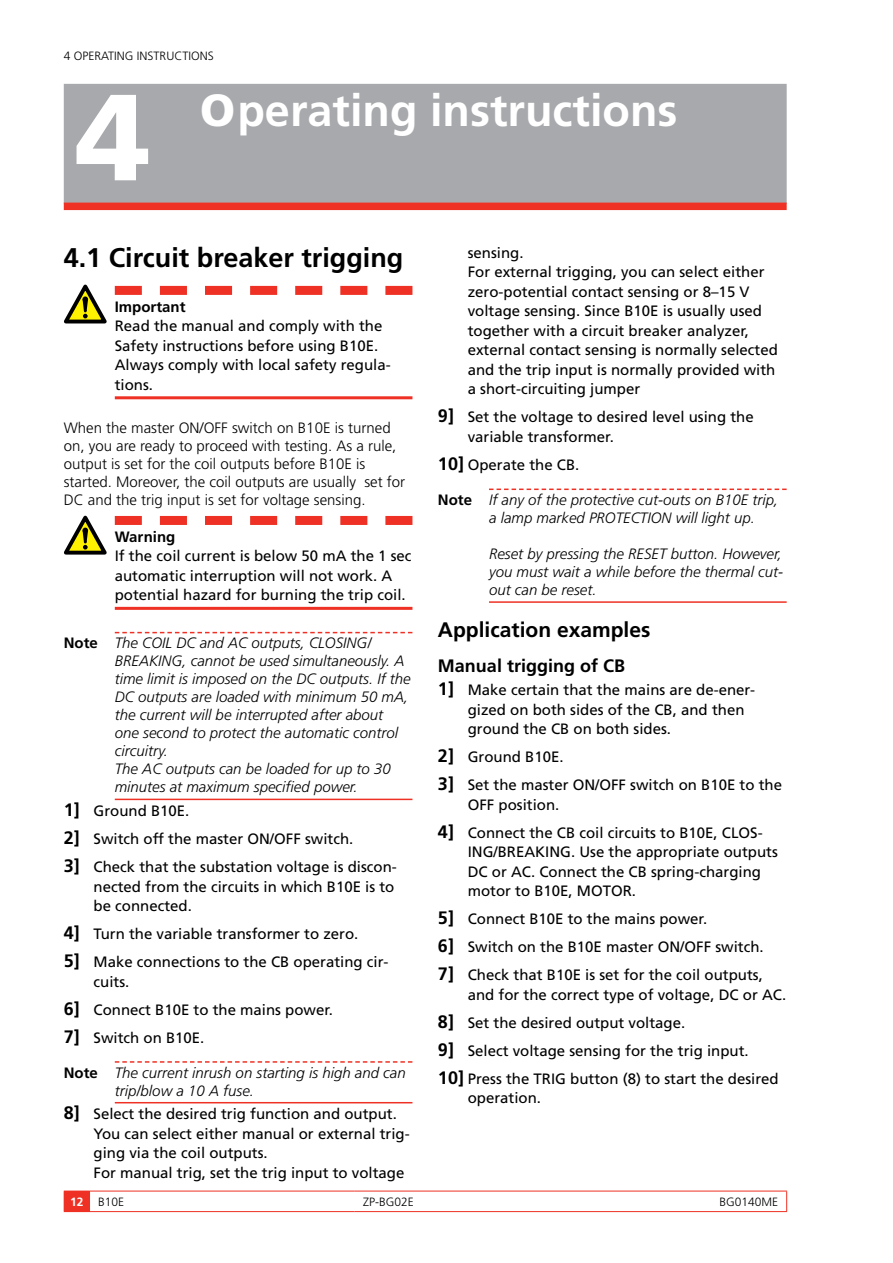
<style>
.page{position:relative;width:893px;height:1263px;background:#fff}
.page>*{position:absolute;margin:0;border:0;box-sizing:border-box;transform-origin:0 0}
.t1{font:900 122.4px "Frutiger LT Std";color:#fff}
.t2{font:700 45px "Frutiger LT Std";color:#fff}
.t3{font:700 27px "Frutiger LT Std";color:#000}
.t4{font:700 21px "Frutiger LT Std";color:#000}
.t5{font:700 18px "Frutiger LT Std";color:#000}
.t6{font:15px/19.5px "Frutiger LT Std";color:#000}
.t7{font:italic 300 15px/18px "Frutiger LT Std";color:#000}
.t8{font:300 15px/18px "Frutiger LT Std";color:#000}
.t9{font:700 15px "Frutiger LT Std";color:#000}
.t10{font:300 12px "Frutiger LT Std";color:#000}
.s1{font-weight:900}
.s2{font-weight:700;font-style:normal}
.s3{font-weight:700;font-size:18px}
.s4{font-weight:700;color:#fff}
</style>
<div class="page">
<div style="left:64px;top:84px;width:723px;height:120px;background:#a7a9ac"></div>
<div style="left:64px;top:203px;width:723px;height:7px;background:#ee3124"></div>
<svg style="left:115px;top:286px;width:297px;height:9px"></svg>
<hr style="left:115px;top:396px;width:297px;height:3px;background:#ee3124">
<svg style="left:115px;top:516px;width:297px;height:9px"></svg>
<hr style="left:115px;top:607px;width:297px;height:3px;background:#ee3124">
<svg style="left:115px;top:632px;width:297px;height:1px"></svg>
<hr style="left:115px;top:799px;width:297px;height:1px;background:#ee3124">
<svg style="left:115px;top:1061px;width:297px;height:2px"></svg>
<hr style="left:115px;top:1102px;width:297px;height:1px;background:#ee3124">
<svg style="left:64px;top:284px;width:43px;height:39px"></svg>
<svg style="left:64px;top:516px;width:43px;height:39px"></svg>
<svg style="left:489px;top:488px;width:298px;height:2px"></svg>
<hr style="left:489px;top:601px;width:298px;height:2px;background:#ee3124">
<svg style="left:64px;top:1191px;width:26px;height:21px"></svg>
<hr style="left:90px;top:1191px;width:265px;height:1px;background:#ee3124">
<hr style="left:90px;top:1211px;width:265px;height:1px;background:#ee3124">
<hr style="left:355px;top:1191px;width:265px;height:1px;background:#ee3124">
<hr style="left:355px;top:1211px;width:265px;height:1px;background:#ee3124">
<hr style="left:620px;top:1191px;width:167px;height:1px;background:#ee3124">
<svg style="left:786px;top:1191px;width:1px;height:20px"></svg>
<hr style="left:620px;top:1211px;width:167px;height:1px;background:#ee3124">
<p class="t10" style="left:64px;top:49px;width:26px">4 Operating</p>
<p class="t10" style="left:137px;top:49px;width:8px">instructions</p>
<h1 class="t1" style="left:76px;top:64px;width:76px">4</h1>
<h2 class="t2" style="left:200px;top:84px;width:479px"><span class="s1">O</span>perating instructions</h2>
<h3 class="t3" style="left:64px;top:242px;width:341px">4.1 Circuit breaker trigging</h3>
<p class="t9" style="left:115px;top:298px;width:72px">Important</p>
<p class="t6" style="left:115px;top:316px;width:277px">Read the manual and comply with the<br>Safety instructions before using B10E.<br>Always comply with local safety regula&shy;tions.</p>
<p class="t8" style="left:64px;top:419px;width:343px">When the master ON/OFF switch on B10E is turned on, you are ready to proceed with testing. As a rule, output is set for the coil outputs before B10E is started. Moreover, the coil outputs are usually set for DC and the trig input is set for voltage sensing.</p>
<p class="t9" style="left:115px;top:528px;width:62px">Warning</p>
<p class="t6" style="left:115px;top:547px;width:298px">If the coil current is below 50 mA the 1 sec automatic interruption will not work. A potential hazard for burning the trip coil.</p>
<p class="t7" style="left:115px;top:634px;width:297px;text-indent:-51px"><span class="s2">Note</span> The COIL DC and AC outputs, CLOSING/ BREAKING, cannot be used simultaneously. A time limit is imposed on the DC outputs. If the DC outputs are loaded with minimum 50 mA, the current will be interrupted after about one second to protect the automatic control circuitry.<br>The AC outputs can be loaded for up to 30 minutes at maximum specified power.</p>
<p class="t6" style="left:64px;top:797px;width:335px;line-height:28px"><span class="s3">1]</span> Ground B10E.<br><span class="s3">2]</span> Switch off the master ON/OFF switch.<br><span class="s3">3]</span> Check that the substation voltage is discon-</p>
<p class="t6" style="left:94px;top:877px;width:302px">nected from the circuits in which B10E is to be connected.</p>
<p class="t6" style="left:64px;top:920px;width:326px;line-height:28px"><span class="s3">4]</span> Turn the variable transformer to zero.<br><span class="s3">5]</span> Make connections to the CB operating cir-</p>
<p class="t6" style="left:64px;top:967px;width:271px;line-height:28px;text-indent:30px">cuits.<br><span class="s3">6]</span> Connect B10E to the mains power.<br><span class="s3">7]</span> Switch on B10E.</p>
<p class="t7" style="left:115px;top:1063px;width:292px;text-indent:-51px"><span class="s2">Note</span> The current inrush on starting is high and can trip/blow a 10 A fuse.</p>
<p class="t6" style="left:94px;top:1104px;width:318px;text-indent:-30px"><span class="s3">8]</span> Select the desired trig function and output.<br>You can select either manual or external trig&shy;ging via the coil outputs.<br>For manual trig, set the trig input to voltage</p>
<p class="t6" style="left:468px;top:243px;width:312px">sensing.<br>For external trigging, you can select either zero-potential contact sensing or 8–15 V voltage sensing. Since B10E is usually used together with a circuit breaker analyzer, external contact sensing is normally selected and the trip input is normally provided with a short-circuiting jumper</p>
<p class="t6" style="left:468px;top:407px;width:287px;text-indent:-30px"><span class="s3">9]</span> Set the voltage to desired level using the variable transformer.</p>
<p class="t6" style="left:438px;top:455px;width:143px"><span class="s3">10]</span> Operate the CB.</p>
<p class="t7" style="left:489px;top:491px;width:291px;text-indent:-51px"><span class="s2">Note</span> If any of the protective cut-outs on B10E trip, a lamp marked PROTECTION will light up.</p>
<p class="t7" style="left:489px;top:545px;width:296px;text-align:justify">Reset by pressing the RESET button. However, you must wait a while before the thermal cut&shy;out can be reset.</p>
<h3 class="t4" style="left:438px;top:617px;width:214px">Application examples</h3>
<p class="t5" style="left:438px;top:655px;width:189px">Manual trigging of CB</p>
<p class="t6" style="left:468px;top:680px;width:289px;text-indent:-30px"><span class="s3">1]</span> Make certain that the mains are de-ener&shy;gized on both sides of the CB, and then ground the CB on both sides.</p>
<p class="t6" style="left:438px;top:743px;width:346px;line-height:28px"><span class="s3">2]</span> Ground B10E.<br><span class="s3">3]</span> Set the master ON/OFF switch on B10E to the</p>
<p class="t6" style="left:438px;top:791px;width:326px;line-height:28px;text-indent:30px">OFF position.<br><span class="s3">4]</span> Connect the CB coil circuits to B10E, CLOS-</p>
<p class="t6" style="left:468px;top:842px;width:312px">ING/BREAKING. Use the appropriate outputs<br>DC or AC. Connect the CB spring-charging motor to B10E, MOTOR.</p>
<p class="t6" style="left:438px;top:905px;width:327px;line-height:28px"><span class="s3">5]</span> Connect B10E to the mains power.<br><span class="s3">6]</span> Switch on the B10E master ON/OFF switch.<br><span class="s3">7]</span> Check that B10E is set for the coil outputs,</p>
<p class="t6" style="left:438px;top:981px;width:350px;line-height:28px;text-indent:30px">and for the correct type of voltage, DC or AC.<br><span class="s3">8]</span> Set the desired output voltage.<br><span class="s3">9]</span> Select voltage sensing for the trig input.<br><span class="s3">10]</span> Press the TRIG button (8) to start the desired</p>
<p class="t6" style="left:468px;top:1088px;width:75px">operation.</p>
<p class="t10" style="left:70px;top:1195px;width:55px"><span class="s4">12</span> B10E</p>
<p class="t10" style="left:363px;top:1195px;width:52px">ZP-BG02E</p>
<p class="t10" style="left:719px;top:1195px;width:60px">BG0140ME</p>
</div>
